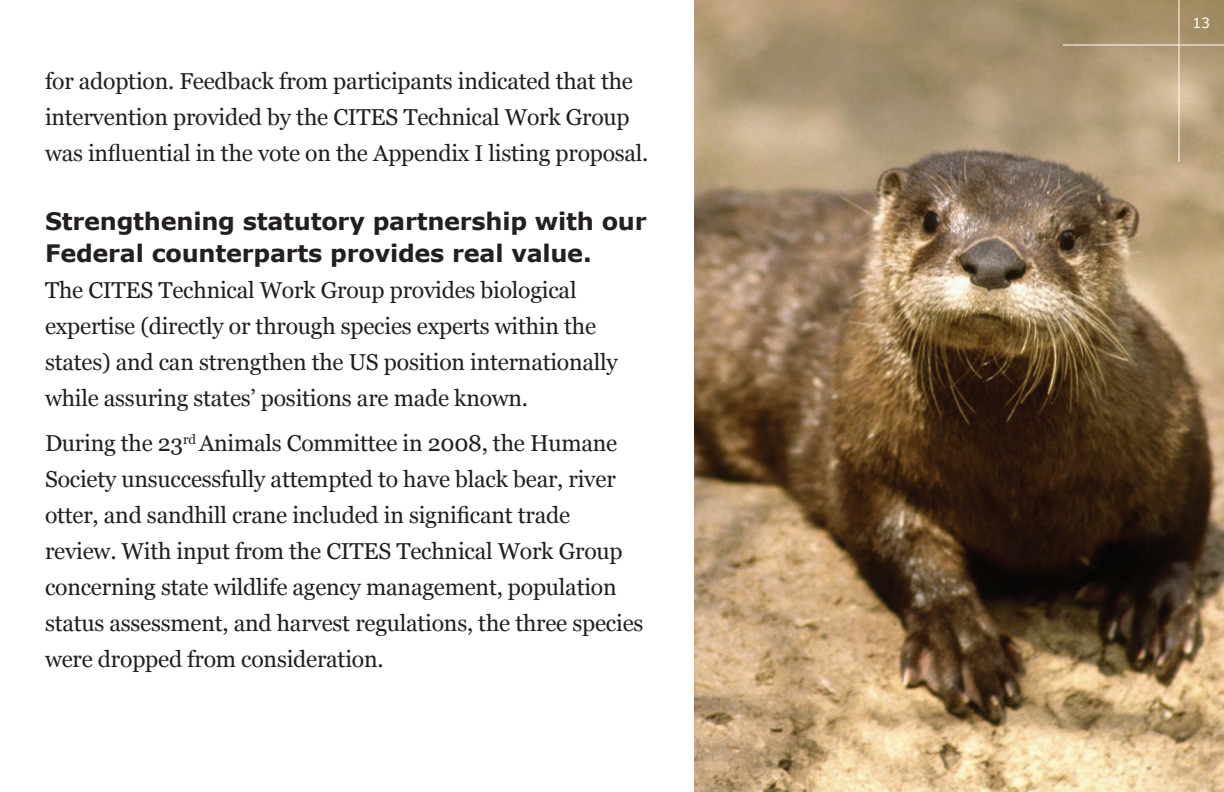
<style>
.page{position:relative;width:1224px;height:792px;background:#fff}
.page>*{position:absolute;margin:0;border:0;box-sizing:border-box;transform-origin:0 0}
.t1{font:700 24px/32px "Verdana";letter-spacing:-.01em;color:#231f20}
.t2{font:23px/36px "Georgia";letter-spacing:-.01em;color:#231f20}
.t3{font:14px "Verdana";color:#fff}
</style>
<div class="page">
<img style="left:694px;top:0;width:530px;height:792px">
<hr style="left:1179px;top:0;width:1px;height:162px;background:#fff">
<hr style="left:1063px;top:44px;width:161px;height:2px;background:#fff">
<p class="t2" style="left:45px;top:63px;width:605px">for adoption. Feedback from participants indicated that the intervention provided by the CITES Technical Work Group was influential in the vote on the Appendix I listing proposal.</p>
<p class="t1" style="left:45px;top:205px;width:603px">Strengthening statutory partnership with our<br>Federal counterparts provides real value.</p>
<p class="t2" style="left:45px;top:272px;width:574px">The CITES Technical Work Group provides biological expertise (directly or through species experts within the states) and can strengthen the US position internationally while assuring states’ positions are made known.</p>
<p class="t2" style="left:45px;top:425px;width:600px">During the 23<sup>rd</sup> Animals Committee in 2008, the Humane Society unsuccessfully attempted to have black bear, river otter, and sandhill crane included in significant trade review. With input from the CITES Technical Work Group concerning state wildlife agency management, population status assessment, and harvest regulations, the three species were dropped from consideration.</p>
<p class="t3" style="left:1192px;top:14px;width:19px">13</p>
</div>
